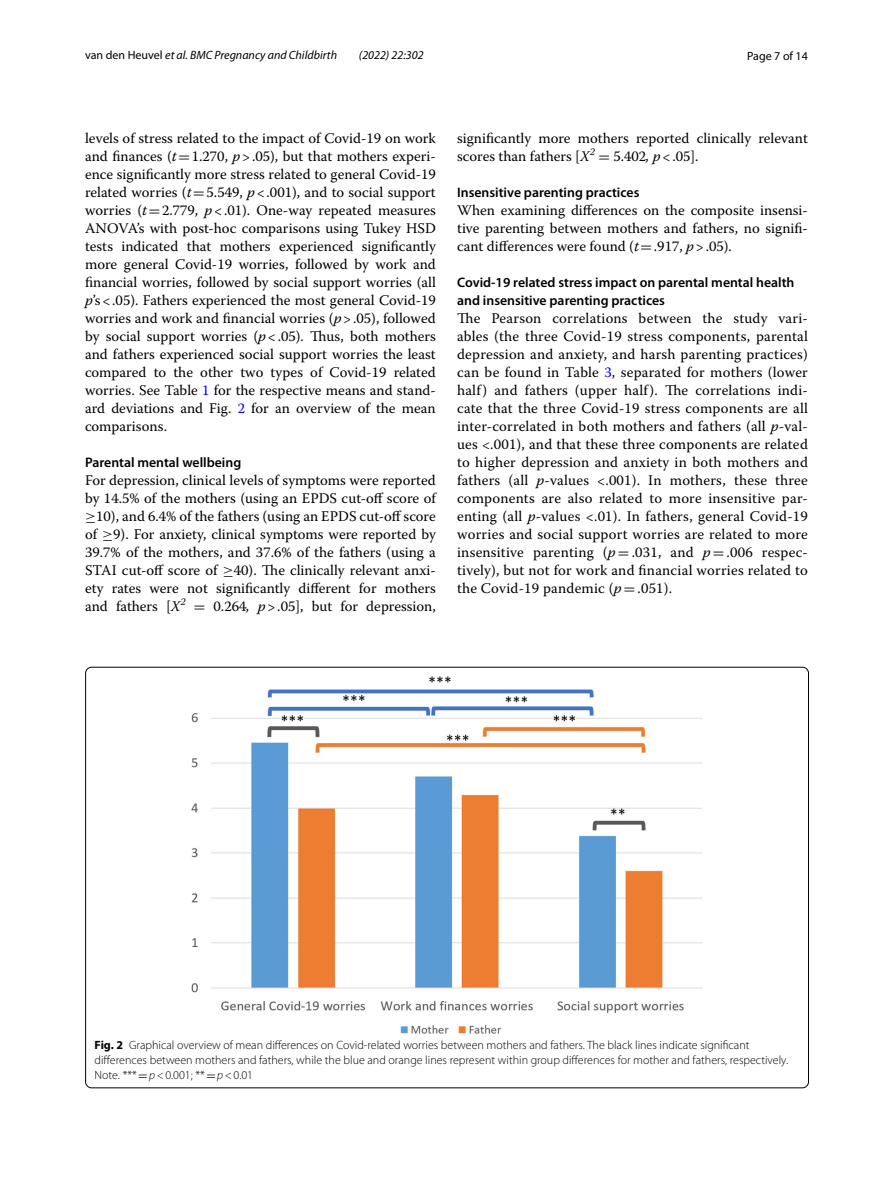
<style>
.page{position:relative;width:893px;height:1187px;background:#fff}
.page>*{position:absolute;margin:0;border:0;box-sizing:border-box;transform-origin:0 0}
.t1{font:14.7px/18px "Warnock Pro";color:#000;text-align:justify}
.t2{font:600 13.8px/18px "Myriad Pro";color:#000}
.t3{font:300 12px/15px "Myriad Pro";color:#000}
.t4{font:italic 12px "Myriad Pro";color:#000}
.t5{font:12px "Myriad Pro";color:#000}
.s1{font-style:normal}
.s2{font-style:italic}
.s3{font-family:"MTSY"}
.s4{color:#00f}
.s5{font-weight:700}
.s6{font-family:"MTSY";font-weight:400}
</style>
<div class="page">
<img style="left:192px;top:676px;width:510px;height:357px">
<p class="t4" style="left:85px;top:48px;width:254px"><span class="s1">van den Heuvel</span> et al. BMC Pregnancy and Childbirth</p>
<p class="t4" style="left:359px;top:48px;width:66px">(2022) 22:302</p>
<p class="t5" style="left:747px;top:48px;width:62px">Page 7 of 14</p>
<p class="t1" style="left:85px;top:128px;width:352px">levels of stress related to the impact of Covid-19 on work and finances (<span class="s2">t</span><span class="s3">=</span>1.270, <span class="s2">p</span>&gt;.05), but that mothers experi&shy;ence significantly more stress related to general Covid-19 related worries (<span class="s2">t</span><span class="s3">=</span>5.549, <span class="s2">p</span>&lt;.001), and to social support worries (<span class="s2">t</span><span class="s3">=</span>2.779, <span class="s2">p</span>&lt;.01). One-way repeated measures ANOVA’s with post-hoc comparisons using Tukey HSD tests indicated that mothers experienced significantly more general Covid-19 worries, followed by work and financial worries, followed by social support worries (all <span class="s2">p</span>’s&lt;.05). Fathers experienced the most general Covid-19 worries and work and financial worries (<span class="s2">p</span>&gt;.05), followed by social support worries (<span class="s2">p</span>&lt;.05). Thus, both mothers and fathers experienced social support worries the least compared to the other two types of Covid-19 related worries. See Table <span class="s4">1</span> for the respective means and stand&shy;ard deviations and Fig. <span class="s4">2</span> for an overview of the mean comparisons.</p>
<p class="t2" style="left:85px;top:453px;width:158px">Parental mental wellbeing</p>
<p class="t1" style="left:85px;top:470px;width:352px">For depression, clinical levels of symptoms were reported by 14.5% of the mothers (using an EPDS cut-off score of <span class="s3">≥</span>10), and 6.4% of the fathers (using an EPDS cut-off score of <span class="s3">≥</span>9). For anxiety, clinical symptoms were reported by 39.7% of the mothers, and 37.6% of the fathers (using a STAI cut-off score of <span class="s3">≥</span>40). The clinically relevant anxi&shy;ety rates were not significantly different for mothers and fathers [<span class="s2">X</span><sup>2</sup> <span class="s3">=</span> 0.264<span class="s2">, p</span>&gt;.05], but for depression,</p>
<p class="t1" style="left:457px;top:128px;width:352px">significantly more mothers reported clinically relevant scores than fathers [<span class="s2">X</span><sup>2</sup> <span class="s3">=</span> 5.402<span class="s2">, p</span>&lt;.05].</p>
<p class="t2" style="left:457px;top:183px;width:184px">Insensitive parenting practices</p>
<p class="t1" style="left:457px;top:200px;width:352px">When examining differences on the composite insensi&shy;tive parenting between mothers and fathers, no signifi&shy;cant differences were found (<span class="s2">t</span><span class="s3">=</span>.917, <span class="s2">p</span>&gt;.05).</p>
<p class="t2" style="left:457px;top:273px;width:339px">Covid‑19 related stress impact on parental mental health and insensitive parenting practices</p>
<p class="t1" style="left:457px;top:308px;width:352px">The Pearson correlations between the study vari&shy;ables (the three Covid-19 stress components, parental depression and anxiety, and harsh parenting practices) can be found in Table <span class="s4">3</span>, separated for mothers (lower half) and fathers (upper half). The correlations indi&shy;cate that the three Covid-19 stress components are all inter-correlated in both mothers and fathers (all <span class="s2">p</span>-val&shy;ues &lt;.001), and that these three components are related to higher depression and anxiety in both mothers and fathers (all <span class="s2">p</span>-values &lt;.001). In mothers, these three components are also related to more insensitive par&shy;enting (all <span class="s2">p</span>-values &lt;.01). In fathers, general Covid-19 worries and social support worries are related to more insensitive parenting (<span class="s2">p</span><span class="s3">=</span>.031, and <span class="s2">p</span><span class="s3">=</span>.006 respec&shy;tively), but not for work and financial worries related to the Covid-19 pandemic (<span class="s2">p</span><span class="s3">=</span>.051).</p>
<p class="t3" style="left:95px;top:1037px;width:695px"><span class="s5">Fig. 2</span> Graphical overview of mean differences on Covid-related worries between mothers and fathers. The black lines indicate significant differences between mothers and fathers, while the blue and orange lines represent within group differences for mother and fathers, respectively.<br>Note. ***<span class="s6">=</span><span class="s2">p</span>&lt;0.001; **<span class="s6">=</span><span class="s2">p</span>&lt;0.01</p>
</div>
